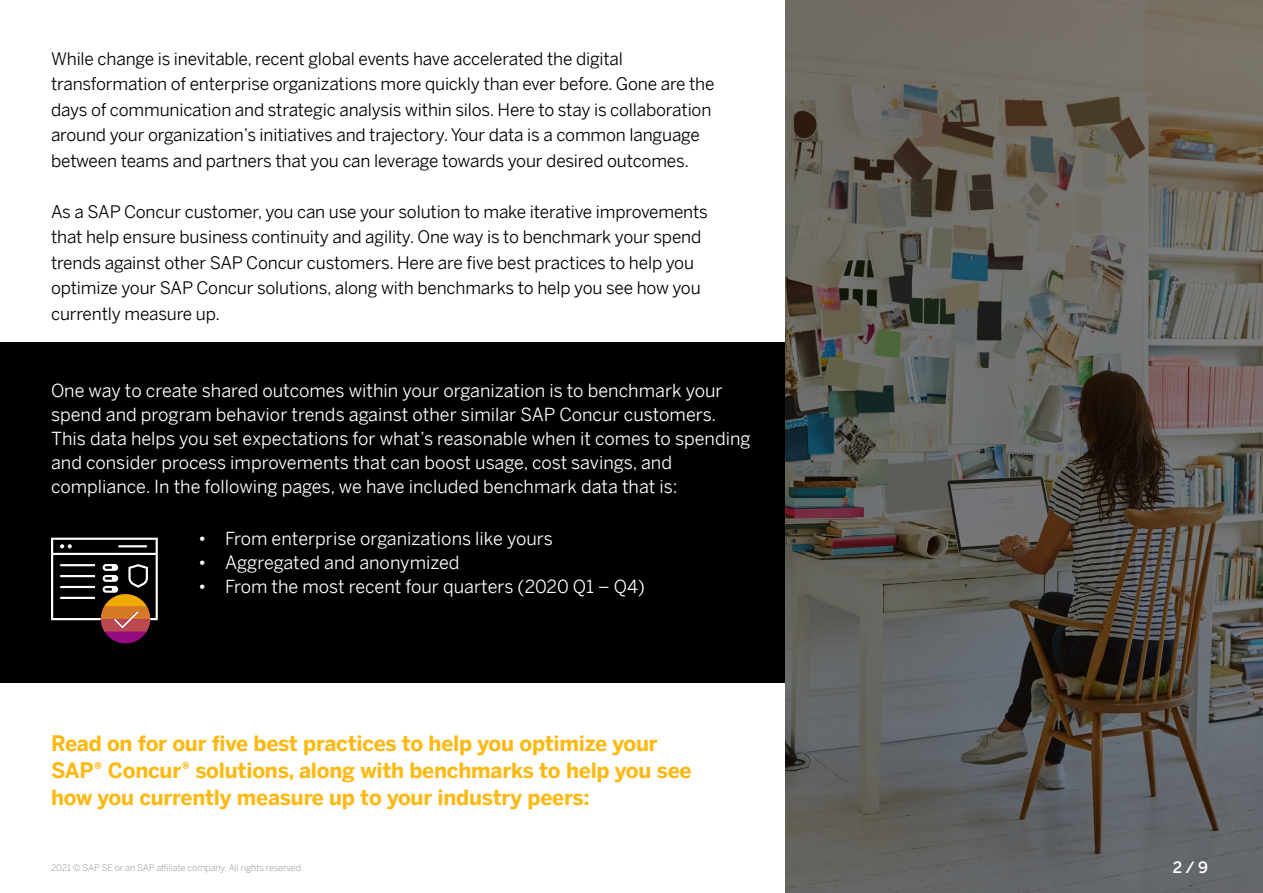
<style>
.page{position:relative;width:1263px;height:893px;background:#fff}
.page>*{position:absolute;margin:0;border:0;box-sizing:border-box;transform-origin:0 0}
.t1{font:700 21px/27px "Benton Sans";letter-spacing:-.01em;color:#fdb913}
.t2{font:18px/24px "Benton Sans";color:#fff}
.t3{font:17.25px/25.5px "Benton Sans";letter-spacing:-.01em;color:#000}
.t4{font:500 15.6px "Benton Sans";color:#fff}
.t5{font:300 9px "Benton Sans";color:#8a8c8e}
</style>
<div class="page">
<div style="left:0;top:342px;width:817px;height:340px;background:#000"></div>
<svg style="left:785px;top:0;width:478px;height:893px;background:#605d58"></svg>
<svg style="left:51px;top:538px;width:107px;height:105px"></svg>
<p class="t3" style="left:51px;top:45px;width:665px">While change is inevitable, recent global events have accelerated the digital transformation of enterprise organizations more quickly than ever before. Gone are the days of communication and strategic analysis within silos. Here to stay is collaboration around your organization’s initiatives and trajectory. Your data is a common language between teams and partners that you can leverage towards your desired outcomes.</p>
<p class="t3" style="left:51px;top:198px;width:658px">As a SAP Concur customer, you can use your solution to make iterative improvements that help ensure business continuity and agility. One way is to benchmark your spend trends against other SAP Concur customers. Here are five best practices to help you optimize your SAP Concur solutions, along with benchmarks to help you see how you currently measure up.</p>
<p class="t2" style="left:51px;top:378px;width:701px">One way to create shared outcomes within your organization is to benchmark your spend and program behavior trends against other similar SAP Concur customers.<br>This data helps you set expectations for what’s reasonable when it comes to spending and consider process improvements that can boost usage, cost savings, and compliance. In the following pages, we have included benchmark data that is:</p>
<p class="t2" style="left:198px;top:525px;width:356px">• From enterprise organizations like yours</p>
<p class="t2" style="left:198px;top:549px;width:263px">• Aggregated and anonymized</p>
<p class="t2" style="left:198px;top:573px;width:449px">• From the most recent four quarters (2020 Q1 – Q4)</p>
<p class="t1" style="left:51px;top:729px;width:642px">Read on for our five best practices to help you optimize your<br>SAP® Concur® solutions, along with benchmarks to help you see how you currently measure up to your industry peers:</p>
<p class="t5" style="left:51px;top:860px;width:254px">2021 © SAP SE or an SAP affiliate company. All rights reserved.</p>
<p class="t4" style="left:1173px;top:854px;width:36px">2 / 9</p>
</div>
